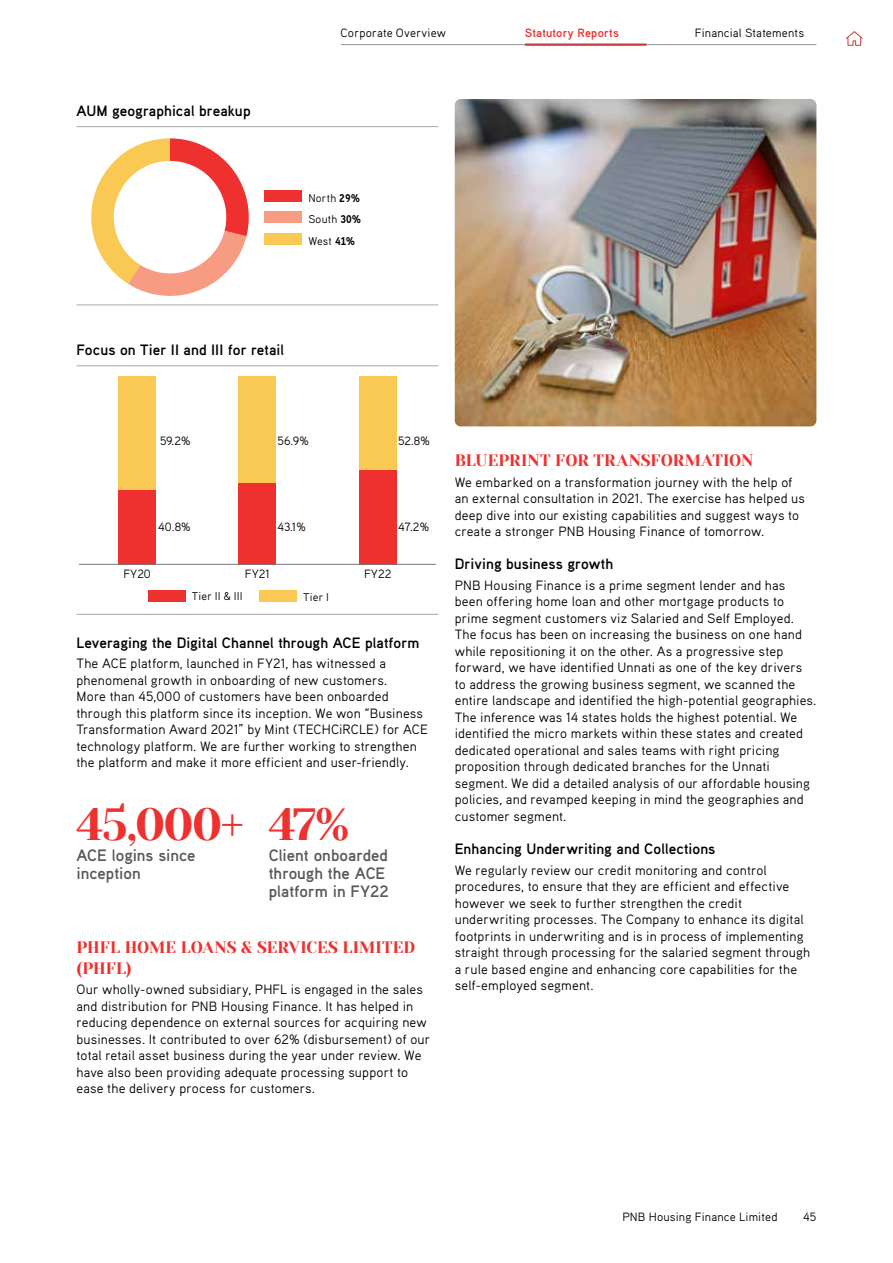
<style>
.page{position:relative;width:893px;height:1263px;background:#fff}
.page>*{position:absolute;margin:0;border:0;box-sizing:border-box;transform-origin:0 0}
.t1{font:45px "Yeseva One";letter-spacing:-.035em;color:#ee312f}
.t2{font:700 16.5px/18px "Aaux Pro";color:#58595b}
.t3{font:16.5px/20.7px "Yeseva One";color:#ee312f}
.t4{font:700 15px "Aaux Pro";letter-spacing:.005em;color:#000}
.t5{font:13.5px/16.5px "Aaux Pro";letter-spacing:.01em;color:#000}
.t6{font:12px "Aaux Pro";letter-spacing:.01em;color:#000}
.t7{font:700 12px "Aaux Pro";letter-spacing:.015em;color:#ee312f}
.t8{font:11.25px/21.5px "Aaux Pro";letter-spacing:.02em;color:#000;text-align:justify}
.s1{font-family:"Aaux Next";font-weight:700}
</style>
<div class="page">
<hr style="left:77px;top:126px;width:361px;height:1px;background:#aba7a7">
<hr style="left:77px;top:305px;width:361px;height:1px;background:#aba7a7">
<div style="left:265px;top:190px;width:37px;height:12px;background:#ee312f"></div>
<div style="left:265px;top:211px;width:37px;height:12px;background:#f79b82"></div>
<div style="left:265px;top:233px;width:37px;height:12px;background:#f9c954"></div>
<svg style="left:91px;top:138px;width:158px;height:158px"></svg>
<div style="left:114px;top:161px;width:112px;height:112px;background:#fff;border-radius:50%"></div>
<div style="left:118px;top:376px;width:38px;height:114px;background:#f9c954"></div>
<div style="left:118px;top:490px;width:38px;height:74px;background:#ee312f"></div>
<div style="left:239px;top:376px;width:37px;height:107px;background:#f9c954"></div>
<div style="left:239px;top:483px;width:37px;height:81px;background:#ee312f"></div>
<div style="left:359px;top:376px;width:37px;height:94px;background:#f9c954"></div>
<div style="left:359px;top:470px;width:37px;height:94px;background:#ee312f"></div>
<hr style="left:79px;top:564px;width:357px;height:1px;background:#77787b">
<div style="left:148px;top:590px;width:38px;height:12px;background:#ee312f"></div>
<div style="left:260px;top:590px;width:37px;height:12px;background:#f9c954"></div>
<hr style="left:77px;top:365px;width:361px;height:1px;background:#aba7a7">
<hr style="left:77px;top:614px;width:361px;height:1px;background:#aba7a7">
<img style="left:455px;top:99px;width:361px;height:327px">
<hr style="left:341px;top:44px;width:475px;height:1px;background:#939598">
<hr style="left:525px;top:44px;width:121px;height:2px;background:#cb393e">
<svg style="left:846px;top:31px;width:17px;height:15px"></svg>
<p class="t4" style="left:77px;top:101px;width:176px">AUM geographical breakup</p>
<p class="t6" style="left:341px;top:26px;width:107px">Corporate Overview</p>
<p class="t7" style="left:525px;top:26px;width:95px">Statutory Reports</p>
<p class="t6" style="left:695px;top:26px;width:111px">Financial Statements</p>
<p class="t8" style="left:308px;top:187px;width:54px">North <span class="s1">29% </span>South <span class="s1">30% </span>West <span class="s1">41%</span></p>
<p class="t4" style="left:77px;top:340px;width:209px">Focus on Tier II and III for retail</p>
<p class="t6" style="left:160px;top:433px;width:32px">59.2%</p>
<p class="t6" style="left:158px;top:520px;width:34px">40.8%</p>
<p class="t6" style="left:123px;top:566px;width:29px">FY20</p>
<p class="t6" style="left:278px;top:433px;width:33px">56.9%</p>
<p class="t6" style="left:278px;top:520px;width:30px">43.1%</p>
<p class="t6" style="left:245px;top:566px;width:27px">FY21</p>
<p class="t6" style="left:398px;top:433px;width:33px">52.8%</p>
<p class="t6" style="left:398px;top:520px;width:32px">47.2%</p>
<p class="t6" style="left:364px;top:566px;width:29px">FY22</p>
<p class="t8" style="left:192px;top:585px;width:52px">Tier II &amp; III</p>
<p class="t8" style="left:303px;top:586px;width:27px">Tier I</p>
<p class="t4" style="left:77px;top:633px;width:344px">Leveraging the Digital Channel through ACE platform</p>
<p class="t5" style="left:77px;top:655px;width:353px">The ACE platform, launched in FY21, has witnessed a phenomenal growth in onboarding of new customers.<br>More than 45,000 of customers have been onboarded through this platform since its inception. We won “Business Transformation Award 2021” by Mint (TECHCiRCLE) for ACE technology platform. We are further working to strengthen the platform and make it more efficient and user-friendly.</p>
<h1 class="t1" style="left:77px;top:791px;width:169px">45,000+</h1>
<p class="t2" style="left:77px;top:845px;width:121px">ACE logins since inception</p>
<h1 class="t1" style="left:269px;top:791px;width:82px">47%</h1>
<p class="t2" style="left:269px;top:845px;width:122px">Client onboarded through the ACE platform in FY22</p>
<p class="t3" style="left:77px;top:936px;width:340px">PHFL HOME LOANS &amp; SERVICES LIMITED (PHFL)</p>
<p class="t5" style="left:77px;top:981px;width:355px">Our wholly-owned subsidiary, PHFL is engaged in the sales and distribution for PNB Housing Finance. It has helped in reducing dependence on external sources for acquiring new businesses. It contributed to over 62% (disbursement) of our total retail asset business during the year under review. We have also been providing adequate processing support to ease the delivery process for customers.</p>
<p class="t3" style="left:455px;top:449px;width:300px">BLUEPRINT FOR TRANSFORMATION</p>
<p class="t5" style="left:455px;top:473px;width:352px">We embarked on a transformation journey with the help of an external consultation in 2021. The exercise has helped us deep dive into our existing capabilities and suggest ways to create a stronger PNB Housing Finance of tomorrow.</p>
<p class="t4" style="left:455px;top:554px;width:160px">Driving business growth</p>
<p class="t5" style="left:455px;top:577px;width:363px">PNB Housing Finance is a prime segment lender and has been offering home loan and other mortgage products to prime segment customers viz Salaried and Self Employed.<br>The focus has been on increasing the business on one hand while repositioning it on the other. As a progressive step forward, we have identified Unnati as one of the key drivers to address the growing business segment, we scanned the entire landscape and identified the high-potential geographies.<br>The inference was 14 states holds the highest potential. We identified the micro markets within these states and created dedicated operational and sales teams with right pricing proposition through dedicated branches for the Unnati segment. We did a detailed analysis of our affordable housing policies, and revamped keeping in mind the geographies and customer segment.</p>
<p class="t4" style="left:455px;top:839px;width:262px">Enhancing Underwriting and Collections</p>
<p class="t5" style="left:455px;top:861px;width:357px">We regularly review our credit monitoring and control procedures, to ensure that they are efficient and effective however we seek to further strengthen the credit underwriting processes. The Company to enhance its digital footprints in underwriting and is in process of implementing straight through processing for the salaried segment through a rule based engine and enhancing core capabilities for the self-employed segment.</p>
<p class="t6" style="left:622px;top:1209px;width:157px">PNB Housing Finance Limited</p>
<p class="t6" style="left:803px;top:1209px;width:15px">45</p>
</div>
